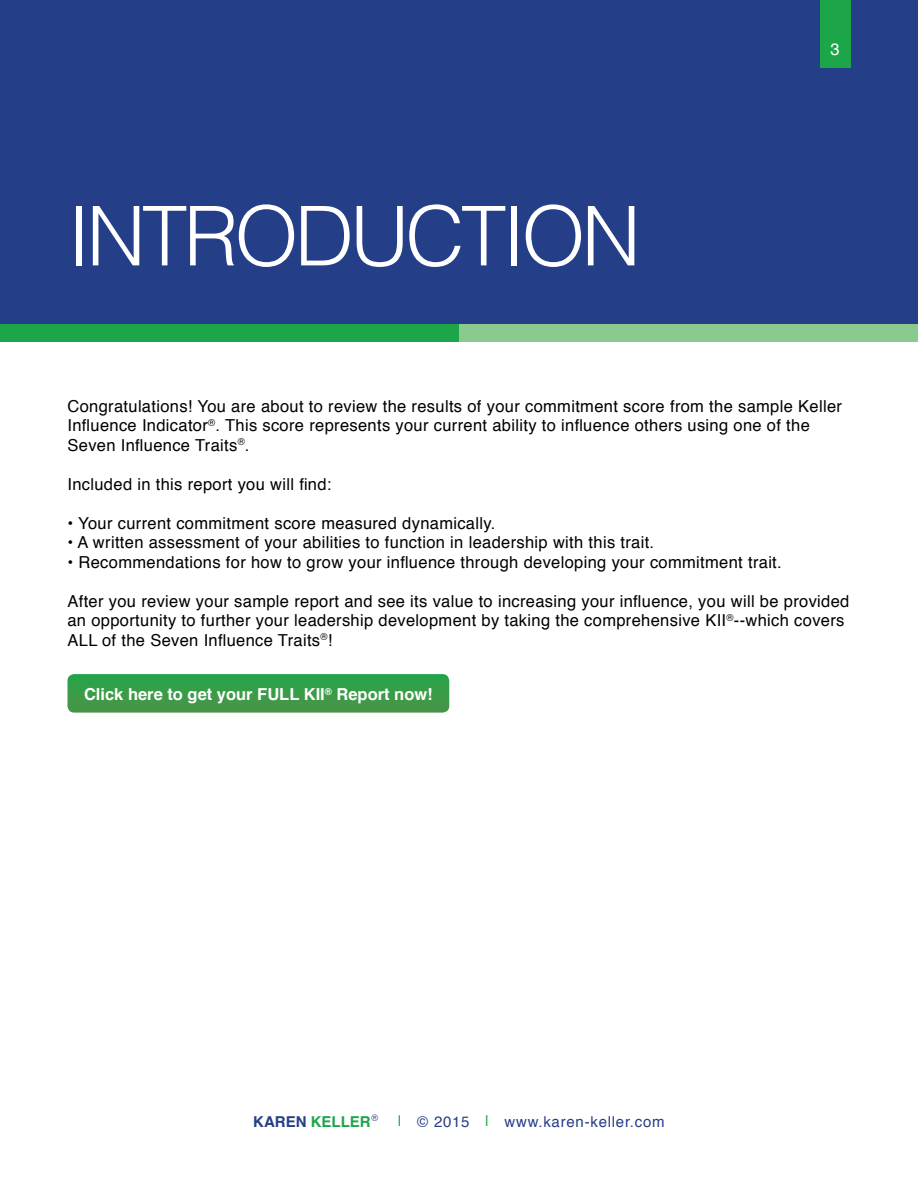
<style>
.page{position:relative;width:918px;height:1188px;background:#fff}
.page>*{position:absolute;margin:0;border:0;box-sizing:border-box;transform-origin:0 0}
.t1{font:300 82.5px "Helvetica";letter-spacing:-.05em;color:#fff}
.t2{font:16.5px/19.5px "Helvetica";letter-spacing:.02em;color:#000}
.t3{font:700 16.5px "Helvetica";color:#fff}
.t4{font:16.5px "Helvetica";color:#fff}
.t5{font:15px "Helvetica";letter-spacing:.05em;color:#253e88}
.t6{font:700 15px "Helvetica";color:#1ca649}
.s1{color:#253e88}
.s2{color:#1ca649}
</style>
<div class="page">
<div style="left:0;top:0;width:918px;height:324px;background:#253e88"></div>
<div style="left:0;top:324px;width:459px;height:17px;background:#1ca649"></div>
<div style="left:459px;top:324px;width:459px;height:17px;background:#8aca8f"></div>
<svg style="left:68px;top:674px;width:381px;height:39px;background:#3a9d4a"></svg>
<div style="left:820px;top:0;width:30px;height:68px;background:#1ca649"></div>
<h1 class="t1" style="left:68px;top:166px;width:575px">INTRODUCTION</h1>
<p class="t4" style="left:831px;top:37px;width:11px">3</p>
<p class="t2" style="left:68px;top:397px;width:776px">Congratulations! You are about to review the results of your commitment score from the sample Keller<br>Influence Indicator<sup>®</sup>. This score represents your current ability to influence others using one of the<br>Seven Influence Traits<sup>®</sup>.</p>
<p class="t2" style="left:67px;top:475px;width:266px">Included in this report you will find:</p>
<p class="t2" style="left:67px;top:514px;width:429px">• Your current commitment score measured dynamically.</p>
<p class="t2" style="left:67px;top:533px;width:588px">• A written assessment of your abilities to function in leadership with this trait.</p>
<p class="t2" style="left:67px;top:553px;width:716px">• Recommendations for how to grow your influence through developing your commitment trait.</p>
<p class="t2" style="left:67px;top:592px;width:783px">After you review your sample report and see its value to increasing your influence, you will be provided an opportunity to further your leadership development by taking the comprehensive KII<sup>®</sup>--which covers<br>ALL of the Seven Influence Traits<sup>®</sup>!</p>
<p class="t3" style="left:84px;top:681px;width:350px">Click here to get your FULL KII<sup>®</sup> Report now!</p>
<p class="t6" style="left:253px;top:1110px;width:126px"><span class="s1">KAREN</span> KELLER<sup>®</sup></p>
<p class="t5" style="left:398px;top:1110px;width:268px"><span class="s2">|</span> © 2015 <span class="s2">|</span> www.karen-keller.com</p>
</div>
